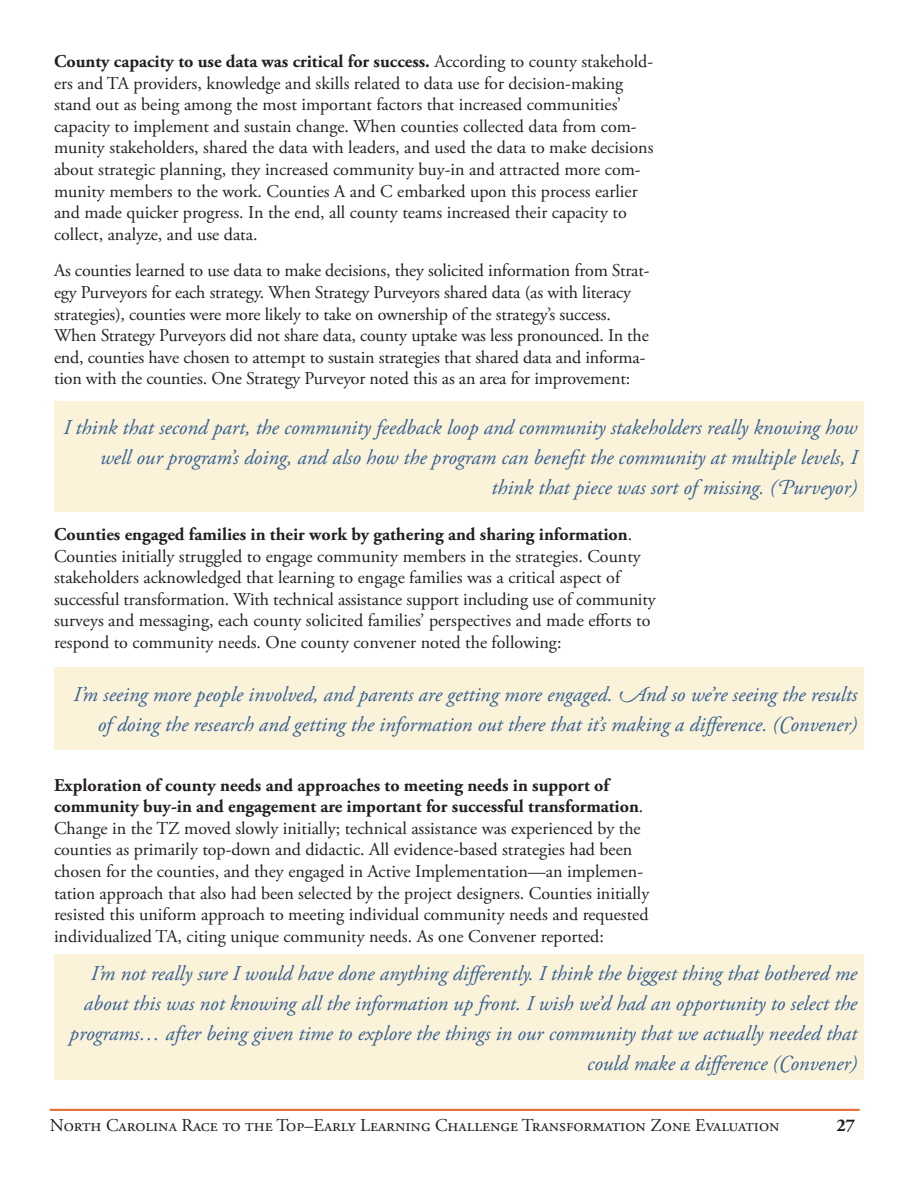
<style>
.page{position:relative;width:918px;height:1188px;background:#fff}
.page>*{position:absolute;margin:0;border:0;box-sizing:border-box;transform-origin:0 0}
.Quotes_Recto{font:italic 21px/30px "Adobe Garamond Pro";color:#365f91;text-align:right}
.Body_Text{font:18px/21.6px "Adobe Garamond Pro";color:#231f20}
.t1{font:700 18px "Adobe Garamond Pro";color:#231f20}
.s1{font-weight:700}
</style>
<div class="page">
<hr style="left:50px;top:1109px;width:810px;height:1px;background:#e05c1d">
<hr style="left:50px;top:1110px;width:810px;height:1px;background:#e05c1d">
<div style="left:54px;top:402px;width:810px;height:110px;background:#faf3da"></div>
<div style="left:54px;top:667px;width:810px;height:83px;background:#faf3da"></div>
<div style="left:54px;top:955px;width:810px;height:125px;background:#faf3da"></div>
<p class="Body_Text" style="left:54px;top:51px;width:601px"><span class="s1">County capacity to use data was critical for success.</span> According to county stakehold&shy;ers and TA providers, knowledge and skills related to data use for decision-making stand out as being among the most important factors that increased communities’ capacity to implement and sustain change. When counties collected data from com&shy;munity stakeholders, shared the data with leaders, and used the data to make decisions about strategic planning, they increased community buy-in and attracted more com&shy;munity members to the work. Counties A and C embarked upon this process earlier and made quicker progress. In the end, all county teams increased their capacity to collect, analyze, and use data.</p>
<p class="Body_Text" style="left:54px;top:261px;width:597px">As counties learned to use data to make decisions, they solicited information from Strat&shy;egy Purveyors for each strategy. When Strategy Purveyors shared data (as with literacy strategies), counties were more likely to take on ownership of the strategy’s success.<br>When Strategy Purveyors did not share data, county uptake was less pronounced. In the end, counties have chosen to attempt to sustain strategies that shared data and informa&shy;tion with the counties. One Strategy Purveyor noted this as an area for improvement:</p>
<p class="Quotes_Recto" style="left:64px;top:413px;width:795px">I think that second part, the community feedback loop and community stakeholders really knowing how well our program’s doing, and also how the program can benefit the community at multiple levels, I think that piece was sort of missing. (Purveyor)</p>
<p class="Body_Text" style="left:54px;top:524px;width:603px"><span class="s1">Counties engaged families in their work by gathering and sharing information</span>.<br>Counties initially struggled to engage community members in the strategies. County stakeholders acknowledged that learning to engage families was a critical aspect of successful transformation. With technical assistance support including use of community surveys and messaging, each county solicited families’ perspectives and made efforts to respond to community needs. One county convener noted the following:</p>
<p class="Quotes_Recto" style="left:74px;top:680px;width:785px">I’m seeing more people involved, and parents are getting more engaged. And so we’re seeing the results of doing the research and getting the information out there that it’s making a difference. (Convener)</p>
<p class="Body_Text" style="left:54px;top:775px;width:597px"><span class="s1">Exploration of county needs and approaches to meeting needs in support of community buy-in and engagement are important for successful transformation</span>.<br>Change in the TZ moved slowly initially; technical assistance was experienced by the counties as primarily top-down and didactic. All evidence-based strategies had been chosen for the counties, and they engaged in Active Implementation—an implemen&shy;tation approach that also had been selected by the project designers. Counties initially resisted this uniform approach to meeting individual community needs and requested individualized TA, citing unique community needs. As one Convener reported:</p>
<p class="Quotes_Recto" style="left:70px;top:959px;width:789px">I’m not really sure I would have done anything differently. I think the biggest thing that bothered me about this was not knowing all the information up front. I wish we’d had an opportunity to select the programs… after being given time to explore the things in our community that we actually needed that could make a difference (Convener)</p>
<p class="Body_Text" style="left:50px;top:1115px;width:732px">North Carolina Race to the Top–Early Learning Challenge Transformation Zone Evaluation</p>
<p class="t1" style="left:836px;top:1115px;width:20px">27</p>
</div>
